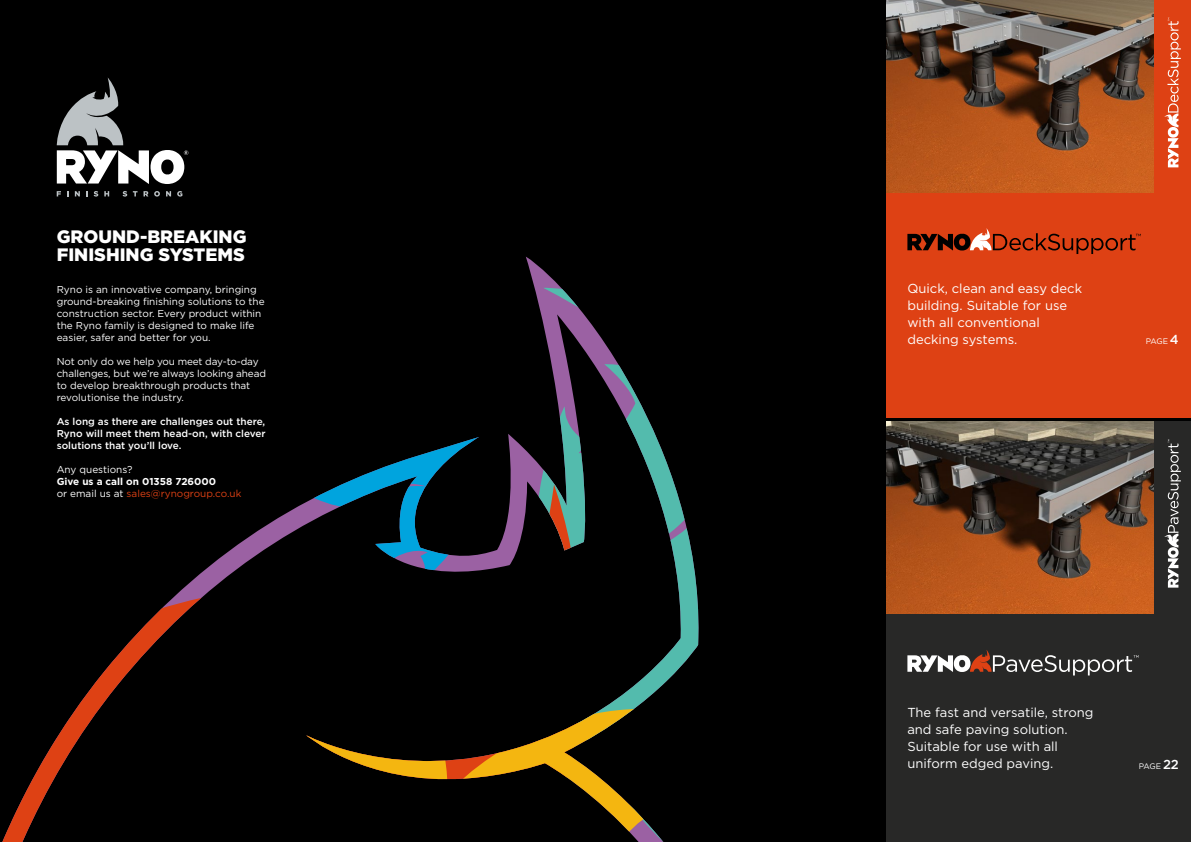
<style>
.page{position:relative;width:1191px;height:842px;background:#fff}
.page>*{position:absolute;margin:0;border:0;box-sizing:border-box;transform-origin:0 0}
.t1{font:900 18px/18px "Gotham";color:#fff}
.t2{font:13px/17px "Gotham";color:#fff}
.t3{font:10px/12px "Gotham";color:#fff}
.t4{font:500 10px/12px "Gotham";color:#fff;text-align:justify}
.t5{font:700 10px/12px "Gotham";color:#fff}
.t6{font:8px "Gotham";letter-spacing:-.05em;color:#fff}
.s1{font-weight:400}
.s2{font-weight:400;color:#de4114}
.s3{font-weight:500;font-size:13px}
</style>
<div class="page">
<div style="left:0;top:0;width:886px;height:842px;background:#000"></div>
<svg style="left:340px;top:434px;width:172px;height:51px"></svg>
<svg style="left:524px;top:286px;width:175px;height:345px"></svg>
<svg style="left:2px;top:485px;width:617px;height:357px"></svg>
<svg style="left:172px;top:631px;width:527px;height:211px"></svg>
<svg style="left:57px;top:191px;width:4px;height:5px"></svg>
<svg style="left:75px;top:191px;width:5px;height:5px"></svg>
<svg style="left:94px;top:191px;width:4px;height:6px"></svg>
<svg style="left:104px;top:191px;width:5px;height:5px"></svg>
<svg style="left:123px;top:191px;width:4px;height:6px"></svg>
<svg style="left:133px;top:191px;width:4px;height:5px"></svg>
<svg style="left:143px;top:191px;width:5px;height:5px"></svg>
<svg style="left:154px;top:191px;width:6px;height:6px"></svg>
<svg style="left:166px;top:191px;width:5px;height:5px"></svg>
<svg style="left:177px;top:191px;width:5px;height:6px"></svg>
<svg style="left:57px;top:77px;width:131px;height:107px"></svg>
<div style="left:886px;top:0;width:290px;height:421px;background:#de4114"></div>
<div style="left:886px;top:421px;width:290px;height:421px;background:#282827"></div>
<img style="left:886px;top:421px;width:268px;height:193px">
<img style="left:886px;top:0;width:268px;height:193px">
<div style="left:1154px;top:0;width:37px;height:421px;background:#de4114"></div>
<div style="left:1154px;top:421px;width:37px;height:421px;background:#282827"></div>
<svg style="left:907px;top:228px;width:233px;height:26px"></svg>
<svg style="left:907px;top:650px;width:231px;height:25px"></svg>
<svg style="left:1164px;top:18px;width:16px;height:149px"></svg>
<svg style="left:1164px;top:439px;width:16px;height:149px"></svg>
<hr style="left:883px;top:418px;width:308px;height:3px;background:#000">
<h1 class="t1" style="left:57px;top:227px;width:191px">GROUND-BREAKING<br>FINISHING SYSTEMS</h1>
<p class="t3" style="left:57px;top:283px;width:209px">Ryno is an innovative company, bringing ground-breaking finishing solutions to the construction sector. Every product within the Ryno family is designed to make life easier, safer and better for you.</p>
<p class="t3" style="left:57px;top:355px;width:211px">Not only do we help you meet day-to-day challenges, but we’re always looking ahead to develop breakthrough products that revolutionise the industry.</p>
<p class="t4" style="left:57px;top:415px;width:210px">As long as there are challenges out there, Ryno will meet them head-on, with clever solutions that you’ll love.</p>
<p class="t3" style="left:57px;top:463px;width:77px">Any questions?</p>
<p class="t5" style="left:57px;top:475px;width:186px">Give us a call on 01358 726000<br><span class="s1">or email us at</span> <span class="s2">sales@rynogroup.co.uk</span></p>
<h2 class="t2" style="left:907px;top:280px;width:176px">Quick, clean and easy deck building. Suitable for use with all conventional decking systems.</h2>
<p class="t6" style="left:1145px;top:336px;width:34px">PAGE <span class="s3">4</span></p>
<h2 class="t2" style="left:907px;top:703px;width:187px">The fast and versatile, strong and safe paving solution.<br>Suitable for use with all uniform edged paving.</h2>
<p class="t6" style="left:1138px;top:761px;width:41px">PAGE <span class="s3">22</span></p>
</div>
